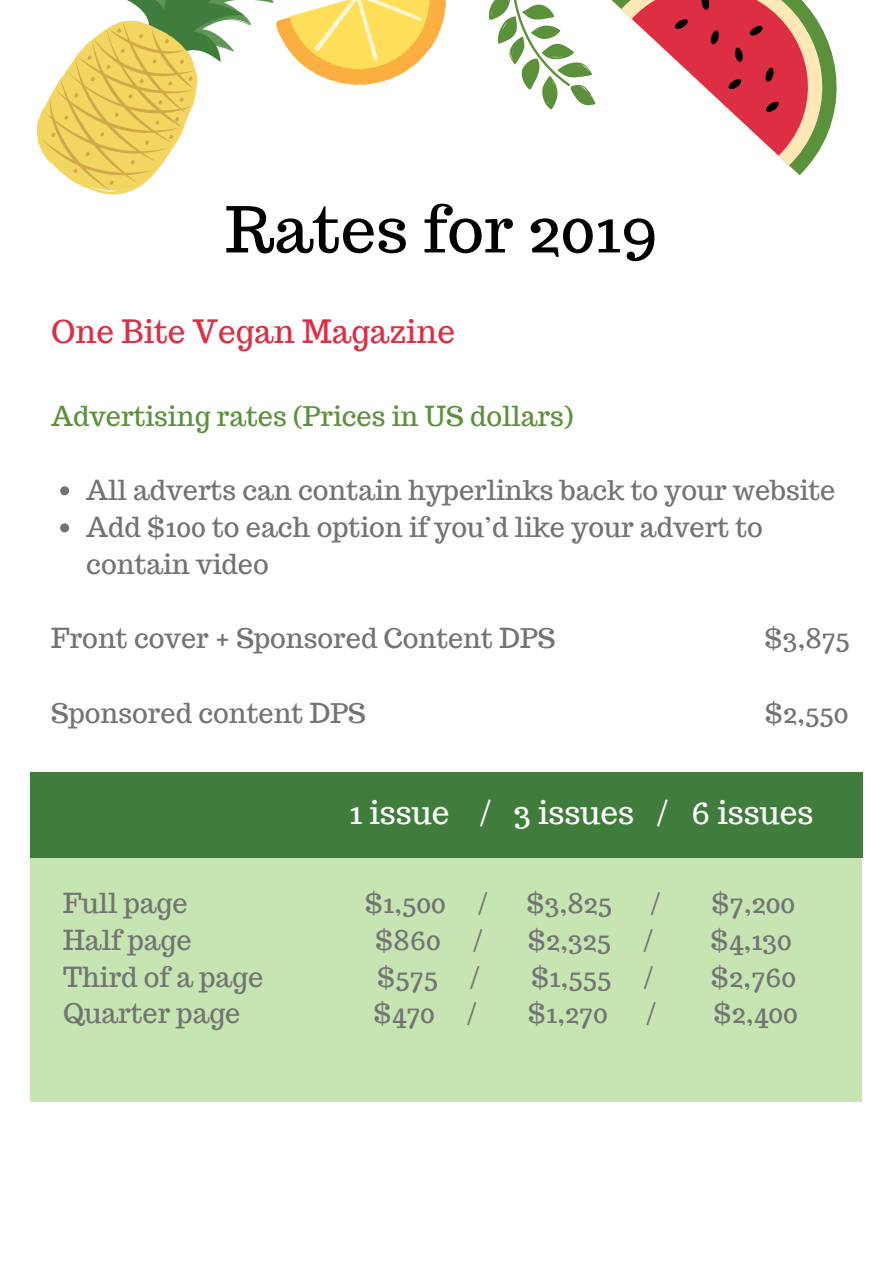
<style>
.page{position:relative;width:894px;height:1264px;background:#fff}
.page>*{position:absolute;margin:0;border:0;box-sizing:border-box;transform-origin:0 0}
.t1{font:63px "Trocchi";color:#000}
.t2{font:31.5px "Trocchi";color:#fff}
.t3{font:31.5px "Trocchi";color:#dd2e44}
.t4{font:27px/37px "Trocchi";color:#737373}
.t5{font:27px "Trocchi";color:#5c913b}
</style>
<div class="page">
<svg style="left:611px;top:0;width:226px;height:175px"></svg>
<svg style="left:37px;top:0;width:409px;height:194px"></svg>
<svg style="left:488px;top:0;width:108px;height:109px"></svg>
<svg style="left:60px;top:486px;width:9px;height:9px"></svg>
<svg style="left:60px;top:523px;width:9px;height:9px"></svg>
<div style="left:30px;top:858px;width:831px;height:243px;background:#c6e5b3"></div>
<div style="left:30px;top:772px;width:832px;height:86px;background:#407d3c"></div>
<h1 class="t1" style="left:225px;top:188px;width:434px">Rates for 2019</h1>
<p class="t3" style="left:51px;top:311px;width:405px">One Bite Vegan Magazine</p>
<p class="t5" style="left:51px;top:398px;width:523px">Advertising rates (Prices in US dollars)</p>
<p class="t4" style="left:86px;top:471px;width:750px">All adverts can contain hyperlinks back to your website<br>Add $100 to each option if you’d like your advert to contain video</p>
<p class="t4" style="left:51px;top:620px;width:505px">Front cover + Sponsored Content DPS</p>
<p class="t4" style="left:764px;top:620px;width:87px">$3,875</p>
<p class="t4" style="left:51px;top:694px;width:316px">Sponsored content DPS</p>
<p class="t4" style="left:764px;top:694px;width:85px">$2,550</p>
<p class="t2" style="left:349px;top:792px;width:465px">1 issue / 3 issues / 6 issues</p>
<p class="t4" style="left:63px;top:884px;width:126px">Full page</p>
<p class="t4" style="left:365px;top:884px;width:125px">$1,500 /</p>
<p class="t4" style="left:526px;top:884px;width:87px">$3,825</p>
<p class="t4" style="left:650px;top:884px;width:12px">/</p>
<p class="t4" style="left:711px;top:884px;width:85px">$7,200</p>
<p class="t4" style="left:63px;top:921px;width:130px">Half page</p>
<p class="t4" style="left:375px;top:921px;width:110px">$860 /</p>
<p class="t4" style="left:527px;top:921px;width:127px">$2,325 /</p>
<p class="t4" style="left:710px;top:921px;width:83px">$4,130</p>
<p class="t4" style="left:63px;top:958px;width:201px">Third of a page</p>
<p class="t4" style="left:377px;top:958px;width:105px">$575 /</p>
<p class="t4" style="left:531px;top:958px;width:124px">$1,555 /</p>
<p class="t4" style="left:710px;top:958px;width:87px">$2,760</p>
<p class="t4" style="left:63px;top:994px;width:179px">Quarter page</p>
<p class="t4" style="left:373px;top:994px;width:105px">$470 /</p>
<p class="t4" style="left:527px;top:994px;width:81px">$1,270</p>
<p class="t4" style="left:645px;top:994px;width:12px">/</p>
<p class="t4" style="left:713px;top:994px;width:86px">$2,400</p>
</div>
